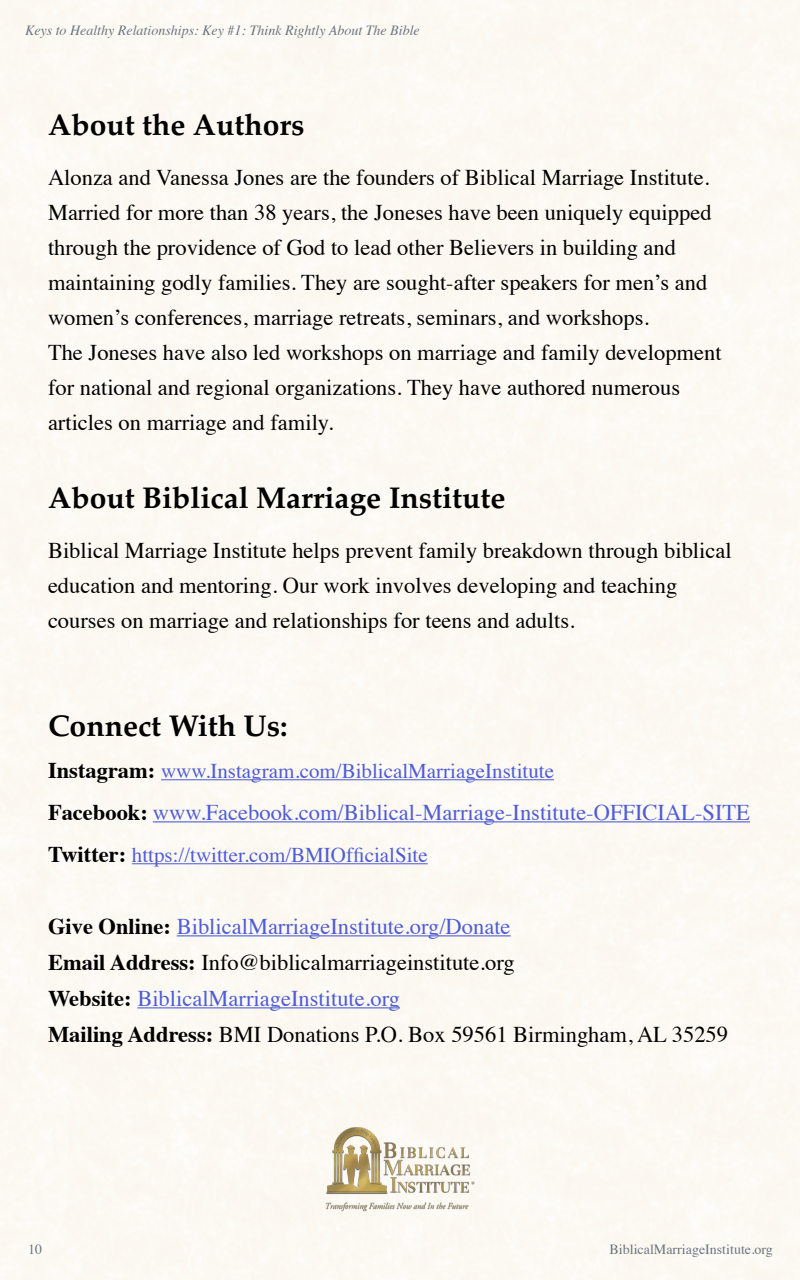
<style>
.page{position:relative;width:800px;height:1280px;background:#fff}
.page>*{position:absolute;margin:0;border:0;box-sizing:border-box;transform-origin:0 0}
.t1{font:700 30px "Palatino";color:#000}
.t2{font:22.5px/35px "Times";color:#000}
.t3{font:22.5px "Times";color:#4f5cd6}
.t4{font:21px "Times";color:#4f5cd6}
.t5{font:italic 14px "Times";color:#6a757d}
.t6{font:14px "Times";color:#6a757d}
.s1{font-weight:700;font-size:22.5px;color:#000}
.s2{font-weight:700;color:#000}
.s3{font-weight:700}
.s4{color:#4f5cd6}
</style>
<div class="page">
<hr style="left:161px;top:779px;width:393px;height:1px;background:#4f5cd6">
<hr style="left:153px;top:821px;width:597px;height:1px;background:#4f5cd6">
<hr style="left:132px;top:863px;width:296px;height:1px;background:#4f5cd6">
<hr style="left:177px;top:935px;width:334px;height:1px;background:#4f5cd6">
<hr style="left:137px;top:1007px;width:263px;height:1px;background:#4f5cd6">
<img style="left:318px;top:1113px;width:162px;height:127px">
<p class="t5" style="left:25px;top:19px;width:396px">Keys to Healthy Relationships: Key #1: Think Rightly About The Bible</p>
<h1 class="t1" style="left:48px;top:99px;width:258px">About the Authors</h1>
<p class="t2" style="left:48px;top:158px;width:675px">Alonza and Vanessa Jones are the founders of Biblical Marriage Institute.<br>Married for more than 38 years, the Joneses have been uniquely equipped through the providence of God to lead other Believers in building and maintaining godly families. They are sought-after speakers for men’s and women’s conferences, marriage retreats, seminars, and workshops.<br>The Joneses have also led workshops on marriage and family development for national and regional organizations. They have authored numerous articles on marriage and family.</p>
<h1 class="t1" style="left:48px;top:472px;width:459px">About Biblical Marriage Institute</h1>
<p class="t2" style="left:48px;top:531px;width:685px">Biblical Marriage Institute helps prevent family breakdown through biblical education and mentoring. Our work involves developing and teaching courses on marriage and relationships for teens and adults.</p>
<h1 class="t1" style="left:48px;top:700px;width:241px">Connect With Us:</h1>
<p class="t4" style="left:48px;top:751px;width:508px"><span class="s1">Instagram:</span> www.Instagram.com/BiblicalMarriageInstitute</p>
<p class="t3" style="left:48px;top:792px;width:704px"><span class="s2">Facebook:</span> www.Facebook.com/Biblical-Marriage-Institute-OFFICIAL-SITE</p>
<p class="t4" style="left:48px;top:835px;width:381px"><span class="s1">Twitter:</span> https://twitter.com/BMIOfficialSite</p>
<p class="t2" style="left:48px;top:907px;width:682px;line-height:36px"><span class="s3">Give Online:</span> <span class="s4">BiblicalMarriageInstitute.org/Donate<br></span><span class="s3">Email Address:</span> Info@biblicalmarriageinstitute.org<br><span class="s3">Website:</span> <span class="s4">BiblicalMarriageInstitute.org<br></span><span class="s3">Mailing Address:</span> BMI Donations P.O. Box 59561 Birmingham, AL 35259</p>
<p class="t6" style="left:28px;top:1237px;width:15px">10</p>
<p class="t6" style="left:610px;top:1237px;width:165px">BiblicalMarriageInstitute.org</p>
</div>
